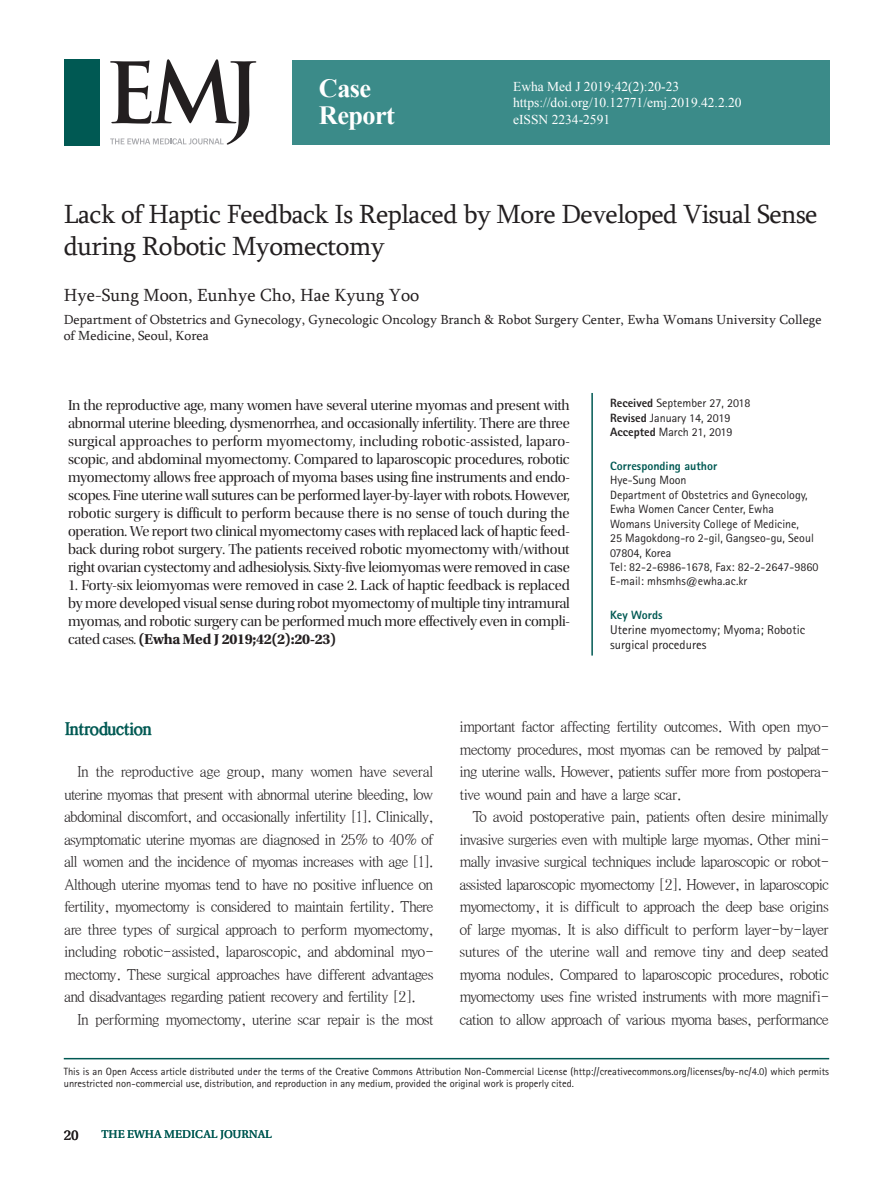
<style>
.page{position:relative;width:893px;height:1191px;background:#fff}
.page>*{position:absolute;margin:0;border:0;box-sizing:border-box;transform-origin:0 0}
.t1{font:27px/32.4px "Sylfaen";letter-spacing:-.02em;color:#231f20}
.t2{font:700 26.25px/27.8px "Times New Roman";letter-spacing:-.02em;color:#fff}
.t3{font:18px "Sylfaen";color:#231f20}
.t4{font:18px "Y Batang 160";letter-spacing:-.085em;color:#005953}
.t5{font:15px/22.5px "Y Batang 120";letter-spacing:-.11em;color:#231f20;text-align:justify}
.t6{font:15px/18px "Utopia Std Disp";letter-spacing:-.02em;color:#231f20;text-align:justify}
.t7{font:700 15px "Utopia Std";letter-spacing:-.02em;color:#231f20}
.t8{font:15px "Utopia Std Capt";color:#231f20}
.t9{font:13.5px/16.2px "Sylfaen";color:#231f20}
.t10{font:13.5px/16.5px "Times New Roman";color:#fff}
.t11{font:12.75px/15.3px "Rotis Sans Serif Std";color:#231f20}
.t12{font:12px/14.4px "Rotis Sans Serif Std";color:#231f20}
.t13{font:800 12px "Rotis Sans Serif Std";color:#005953}
.t14{font:12px "Utopia Std Capt";color:#005953}
.t15{font:10.5px/12.6px "Rotis Sans Serif Std";color:#231f20}
.s1{font-family:"Utopia Std Disp";font-weight:400}
.s2{font-weight:800}
</style>
<div class="page">
<div style="left:292px;top:60px;width:537px;height:85px;background:#3b8b89"></div>
<div style="left:64px;top:60px;width:35px;height:86px;background:#005953"></div>
<hr style="left:591px;top:393px;width:2px;height:262px;background:#005953">
<svg style="left:110px;top:59px;width:146px;height:86px"></svg>
<hr style="left:64px;top:1058px;width:765px;height:1px;background:#005953">
<h2 class="t2" style="left:319px;top:73px;width:78px">Case<br>Report</h2>
<p class="t10" style="left:513px;top:78px;width:230px">Ewha Med J 2019;42(2):20-23 https://doi.org/10.12771/emj.2019.42.2.20 eISSN 2234-2591</p>
<h1 class="t1" style="left:64px;top:197px;width:755px">Lack of Haptic Feedback Is Replaced by More Developed Visual Sense during Robotic Myomectomy</h1>
<p class="t3" style="left:64px;top:283px;width:357px">Hye-Sung Moon, Eunhye Cho, Hae Kyung Yoo</p>
<p class="t9" style="left:64px;top:310px;width:759px">Department of Obstetrics and Gynecology, Gynecologic Oncology Branch &amp; Robot Surgery Center, Ewha Womans University College of Medicine, Seoul, Korea</p>
<p class="t6" style="left:68px;top:396px;width:503px">In the reproductive age, many women have several uterine myomas and present with abnormal uterine bleeding, dysmenorrhea, and occasionally infertility. There are three surgical approaches to perform myomectomy, including robotic-assisted, laparo&shy;scopic, and abdominal myomectomy. Compared to laparoscopic procedures, robotic myomectomy allows free approach of myoma bases using fine instruments and endo&shy;scopes. Fine uterine wall sutures can be performed layer-by-layer with robots. However, robotic surgery is difficult to perform because there is no sense of touch during the operation. We report two clinical myomectomy cases with replaced lack of haptic feed&shy;back during robot surgery. The patients received robotic myomectomy with/without right ovarian cystectomy and adhesiolysis. Sixty-five leiomyomas were removed in case</p>
<p class="t6" style="left:68px;top:576px;width:503px">1. Forty-six leiomyomas were removed in case 2. Lack of haptic feedback is replaced by more developed visual sense during robot myomectomy of multiple tiny intramural myomas, and robotic surgery can be performed much more effectively even in compli-</p>
<p class="t7" style="left:68px;top:630px;width:270px"><span class="s1">cated cases.</span> (Ewha Med J 2019;42(2):20-23)</p>
<p class="t12" style="left:610px;top:396px;width:142px"><span class="s2">Received</span> September 27, 2018<br><span class="s2">Revised</span> January 14, 2019<br><span class="s2">Accepted</span> March 21, 2019</p>
<p class="t13" style="left:610px;top:458px;width:109px">Corresponding author</p>
<p class="t12" style="left:610px;top:473px;width:210px">Hye-Sung Moon<br>Department of Obstetrics and Gynecology,<br>Ewha Women Cancer Center, Ewha<br>Womans University College of Medicine,<br>25 Magokdong-ro 2-gil, Gangseo-gu, Seoul<br>07804, Korea<br>Tel: 82-2-6986-1678, Fax: 82-2-2647-9860<br>E-mail: mhsmhs@ewha.ac.kr</p>
<p class="t13" style="left:610px;top:607px;width:54px">Key Words</p>
<p class="t11" style="left:610px;top:622px;width:196px">Uterine myomectomy; Myoma; Robotic surgical procedures</p>
<p class="t4" style="left:64px;top:719px;width:90px">Introduction</p>
<p class="t5" style="left:64px;top:761px;width:371px;text-indent:13px">In the reproductive age group, many women have several uterine myomas that present with abnormal uterine bleeding, low abdominal discomfort, and occasionally infertility [1]. Clinically, asymptomatic uterine myomas are diagnosed in 25% to 40% of all women and the incidence of myomas increases with age [1].<br>Although uterine myomas tend to have no positive influence on fertility, myomectomy is considered to maintain fertility. There are three types of surgical approach to perform myomectomy, including robotic-assisted, laparoscopic, and abdominal myo&shy;mectomy. These surgical approaches have different advantages and disadvantages regarding patient recovery and fertility [2].</p>
<p class="t5" style="left:77px;top:1008px;width:359px">In performing myomectomy, uterine scar repair is the most</p>
<p class="t5" style="left:459px;top:716px;width:371px">important factor affecting fertility outcomes. With open myo&shy;mectomy procedures, most myomas can be removed by palpat&shy;ing uterine walls. However, patients suffer more from postopera&shy;tive wound pain and have a large scar.</p>
<p class="t5" style="left:459px;top:806px;width:371px;text-indent:13px">To avoid postoperative pain, patients often desire minimally invasive surgeries even with multiple large myomas. Other mini&shy;mally invasive surgical techniques include laparoscopic or robot&shy;assisted laparoscopic myomectomy [2]. However, in laparoscopic myomectomy, it is difficult to approach the deep base origins of large myomas. It is also difficult to perform layer-by-layer sutures of the uterine wall and remove tiny and deep seated myoma nodules. Compared to laparoscopic procedures, robotic myomectomy uses fine wristed instruments with more magnifi&shy;cation to allow approach of various myoma bases, performance</p>
<p class="t15" style="left:64px;top:1064px;width:767px">This is an Open Access article distributed under the terms of the Creative Commons Attribution Non-Commercial License (http://creativecommons.org/licenses/by-nc/4.0) which permits unrestricted non-commercial use, distribution, and reproduction in any medium, provided the original work is properly cited.</p>
<p class="t8" style="left:64px;top:1126px;width:17px">20</p>
<p class="t14" style="left:102px;top:1127px;width:172px">THE EWHA MEDICAL JOURNAL</p>
</div>
